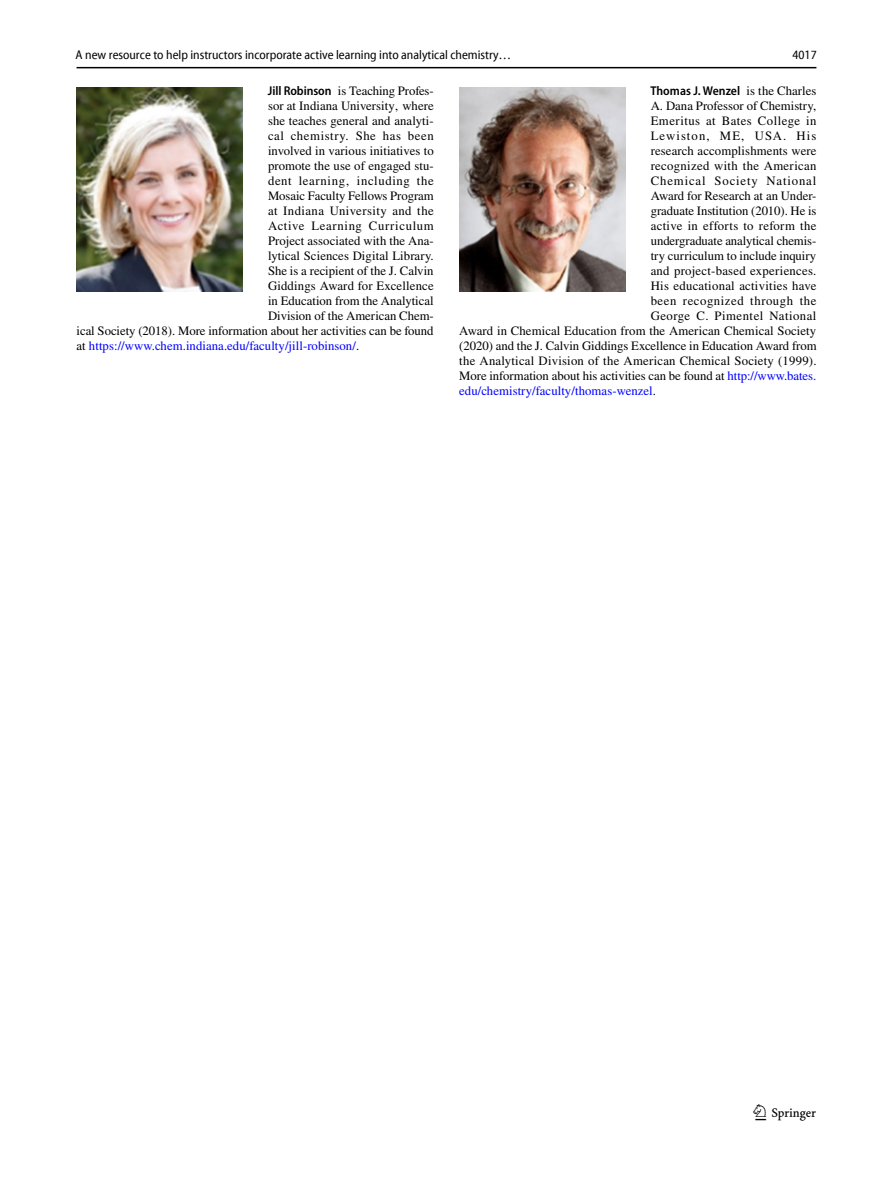
<style>
.page{position:relative;width:893px;height:1187px;background:#fff}
.page>*{position:absolute;margin:0;border:0;box-sizing:border-box;transform-origin:0 0}
.t1{font:22.5px "Springnew Regular 3";color:#000}
.t2{font:12.75px "STIX";letter-spacing:.005em;color:#000}
.t3{font:12.75px "STIX";letter-spacing:.005em;color:#00f}
.t4{font:semi-condensed 12.75px "Myriad Pro Unic";color:#000}
.t5{font:12.75px "STIX";letter-spacing:.045em;color:#000}
.t6{font:12.75px "STIX";letter-spacing:.025em;color:#000}
.t7{font:12.75px "STIX";letter-spacing:.035em;color:#000}
.t8{font:600 semi-condensed 12.75px "Myriad Pro";letter-spacing:.005em;color:#000}
.t9{font:12.75px "STIX";letter-spacing:.05em;color:#000}
.t10{font:12.75px "STIX";letter-spacing:.04em;color:#000}
.t11{font:12.75px "STIX";letter-spacing:.07em;color:#000}
.t12{font:12.75px "STIX";letter-spacing:.085em;color:#000}
.s1{font-family:"Myriad Pro";font-weight:600;font-stretch:semi-condensed}
.s2{color:#000}
.s3{font-family:"STIX";font-weight:400;font-stretch:normal}
.s4{color:#00f}
</style>
<div class="page">
<hr style="left:77px;top:67px;width:739px;height:1px;background:#000">
<img style="left:77px;top:87px;width:165px;height:204px">
<img style="left:459px;top:87px;width:166px;height:204px">
<p class="t4" style="left:76px;top:50px;width:437px">A new resource to help instructors incorporate active learning into analytical chemistry…</p>
<p class="t4" style="left:792px;top:50px;width:26px">4017</p>
<p class="t2" style="left:268px;top:82px;width:167px"><span class="s1">Jill Robinson</span> is Teaching Profes-</p>
<p class="t2" style="left:268px;top:97px;width:167px">sor at Indiana University‚ where</p>
<p class="t2" style="left:268px;top:112px;width:167px">she teaches general and analyti-</p>
<p class="t5" style="left:268px;top:127px;width:167px">cal chemistry. She has been</p>
<p class="t2" style="left:268px;top:142px;width:167px">involved in various initiatives to</p>
<p class="t2" style="left:268px;top:157px;width:167px">promote the use of engaged stu-</p>
<p class="t9" style="left:268px;top:172px;width:167px">dent learning‚ including the</p>
<p class="t2" style="left:268px;top:187px;width:167px">Mosaic Faculty Fellows Program</p>
<p class="t7" style="left:268px;top:202px;width:167px">at Indiana University and the</p>
<p class="t5" style="left:268px;top:217px;width:167px">Active Learning Curriculum</p>
<p class="t2" style="left:268px;top:232px;width:167px">Project associated with the Ana-</p>
<p class="t2" style="left:268px;top:247px;width:167px">lytical Sciences Digital Library.</p>
<p class="t2" style="left:268px;top:262px;width:167px">She is a recipient of the J. Calvin</p>
<p class="t2" style="left:268px;top:277px;width:167px">Giddings Award for Excellence</p>
<p class="t2" style="left:268px;top:292px;width:167px">in Education from the Analytical</p>
<p class="t2" style="left:268px;top:307px;width:167px">Division of the American Chem-</p>
<p class="t2" style="left:77px;top:322px;width:359px">ical Society (2018). More information about her activities can be found</p>
<p class="t3" style="left:77px;top:337px;width:284px"><span class="s2">at</span> https://www.chem.indiana.edu/faculty/jill-robinson/<span class="s2">.</span></p>
<p class="t8" style="left:650px;top:84px;width:168px">Thomas J. Wenzel <span class="s3">is the Charles</span></p>
<p class="t2" style="left:651px;top:97px;width:167px">A. Dana Professor of Chemistry,</p>
<p class="t7" style="left:651px;top:112px;width:167px">Emeritus at Bates College in</p>
<p class="t12" style="left:651px;top:127px;width:167px">Lewiston, ME, USA. His</p>
<p class="t2" style="left:651px;top:142px;width:167px">research accomplishments were</p>
<p class="t6" style="left:651px;top:157px;width:167px">recognized with the American</p>
<p class="t11" style="left:651px;top:172px;width:167px">Chemical Society National</p>
<p class="t2" style="left:651px;top:187px;width:167px">Award for Research at an Under-</p>
<p class="t2" style="left:651px;top:202px;width:167px">graduate Institution (2010). He is</p>
<p class="t6" style="left:651px;top:217px;width:167px">active in efforts to reform the</p>
<p class="t2" style="left:651px;top:232px;width:167px">undergraduate analytical chemis-</p>
<p class="t2" style="left:651px;top:247px;width:167px">try curriculum to include inquiry</p>
<p class="t2" style="left:651px;top:262px;width:167px">and project-based experiences.</p>
<p class="t2" style="left:651px;top:277px;width:167px">His educational activities have</p>
<p class="t5" style="left:651px;top:292px;width:167px">been recognized through the</p>
<p class="t10" style="left:651px;top:307px;width:167px">George C. Pimentel National</p>
<p class="t2" style="left:459px;top:322px;width:359px">Award in Chemical Education from the American Chemical Society</p>
<p class="t2" style="left:459px;top:337px;width:359px">(2020) and the J. Calvin Giddings Excellence in Education Award from</p>
<p class="t2" style="left:459px;top:352px;width:359px">the Analytical Division of the American Chemical Society (1999).</p>
<p class="t2" style="left:459px;top:367px;width:358px">More information about his activities can be found at <span class="s4">http://www.bates.</span></p>
<p class="t3" style="left:459px;top:382px;width:198px">edu/chemistry/faculty/thomas-wenzel<span class="s2">.</span></p>
<h1 class="t1" style="left:755px;top:1104px;width:62px">1 3</h1>
</div>
